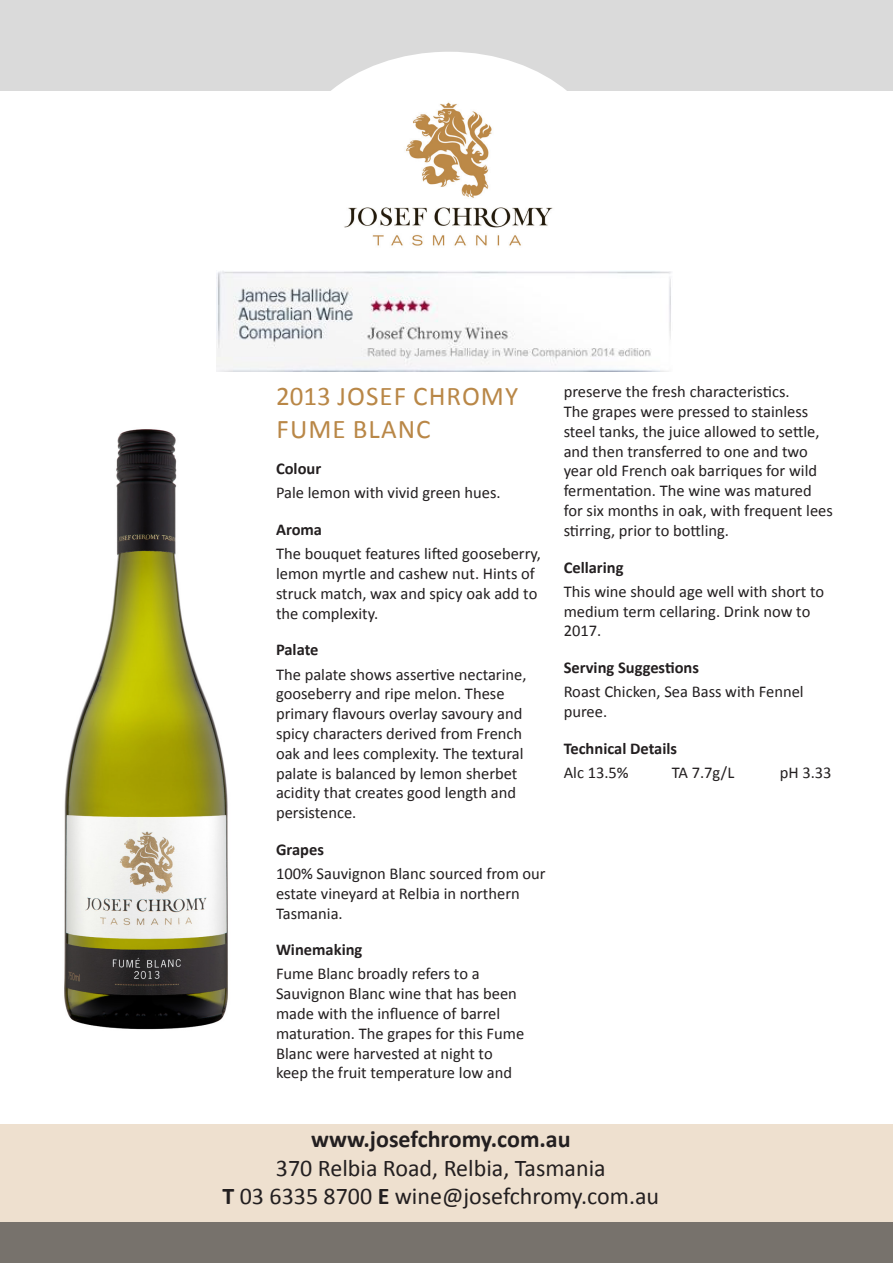
<style>
.page{position:relative;width:893px;height:1263px;background:#fff}
.page>*{position:absolute;margin:0;border:0;box-sizing:border-box;transform-origin:0 0}
.tasting_note_main_he{font:27px/32.4px "Calibri";letter-spacing:.04em;color:#b98747}
.t1{font:24px "Calibri";color:#231f20}
.t2{font:700 24px "Calibri";color:#231f20}
.tasting_note_body_te{font:16.5px/19.8px "Calibri";color:#231f20}
.tasting_note_heading{font:700 16.5px "Calibri";color:#231f20}
.s1{font-weight:700}
</style>
<div class="page">
<img style="left:216px;top:271px;width:455px;height:100px">
<div style="left:1px;top:1px;width:892px;height:90px;background:#dadada"></div>
<svg style="left:331px;top:52px;width:236px;height:39px"></svg>
<img style="left:344px;top:102px;width:209px;height:144px">
<div style="left:1px;top:1222px;width:892px;height:41px;background:#77726c"></div>
<div style="left:1px;top:1124px;width:892px;height:98px;background:#eee0cf"></div>
<img style="left:64px;top:429px;width:164px;height:601px">
<p class="tasting_note_main_he" style="left:276px;top:380px;width:244px">2013 JOSEF CHROMY<br>FUME BLANC</p>
<p class="tasting_note_heading" style="left:276px;top:458px;width:47px">Colour</p>
<p class="tasting_note_body_te" style="left:276px;top:483px;width:226px">Pale lemon with vivid green hues.</p>
<p class="tasting_note_heading" style="left:276px;top:519px;width:48px">Aroma</p>
<p class="tasting_note_body_te" style="left:276px;top:544px;width:266px">The bouquet features lifted gooseberry, lemon myrtle and cashew nut. Hints of struck match, wax and spicy oak add to the complexity.</p>
<p class="tasting_note_heading" style="left:276px;top:639px;width:44px">Palate</p>
<p class="tasting_note_body_te" style="left:276px;top:664px;width:252px">The palate shows assertive nectarine, gooseberry and ripe melon. These primary flavours overlay savoury and spicy characters derived from French oak and lees complexity. The textural palate is balanced by lemon sherbet acidity that creates good length and persistence.</p>
<p class="tasting_note_heading" style="left:276px;top:839px;width:49px">Grapes</p>
<p class="tasting_note_body_te" style="left:276px;top:864px;width:271px">100% Sauvignon Blanc sourced from our estate vineyard at Relbia in northern<br>Tasmania.</p>
<p class="tasting_note_heading" style="left:276px;top:939px;width:88px">Winemaking</p>
<p class="tasting_note_body_te" style="left:276px;top:964px;width:250px">Fume Blanc broadly refers to a Sauvignon Blanc wine that has been made with the influence of barrel maturation. The grapes for this Fume Blanc were harvested at night to keep the fruit temperature low and</p>
<p class="tasting_note_body_te" style="left:564px;top:382px;width:271px">preserve the fresh characteristics.<br>The grapes were pressed to stainless steel tanks, the juice allowed to settle, and then transferred to one and two year old French oak barriques for wild fermentation. The wine was matured for six months in oak, with frequent lees stirring, prior to bottling.</p>
<p class="tasting_note_heading" style="left:564px;top:557px;width:61px">Cellaring</p>
<p class="tasting_note_body_te" style="left:564px;top:581px;width:262px">This wine should age well with short to medium term cellaring. Drink now to<br>2017.</p>
<p class="tasting_note_heading" style="left:564px;top:657px;width:137px">Serving Suggestions</p>
<p class="tasting_note_body_te" style="left:564px;top:682px;width:242px">Roast Chicken, Sea Bass with Fennel puree.</p>
<p class="tasting_note_heading" style="left:564px;top:738px;width:115px">Technical Details</p>
<p class="tasting_note_body_te" style="left:564px;top:762px;width:67px">Alc 13.5%</p>
<p class="tasting_note_body_te" style="left:672px;top:762px;width:64px">TA 7.7g/L</p>
<p class="tasting_note_body_te" style="left:780px;top:762px;width:53px">pH 3.33</p>
<p class="t2" style="left:311px;top:1123px;width:261px">www.josefchromy.com.au</p>
<p class="t1" style="left:276px;top:1152px;width:331px">370 Relbia Road, Relbia, Tasmania</p>
<p class="t1" style="left:222px;top:1181px;width:438px"><span class="s1">T</span> 03 6335 8700 <span class="s1">E</span> wine@josefchromy.com.au</p>
</div>
